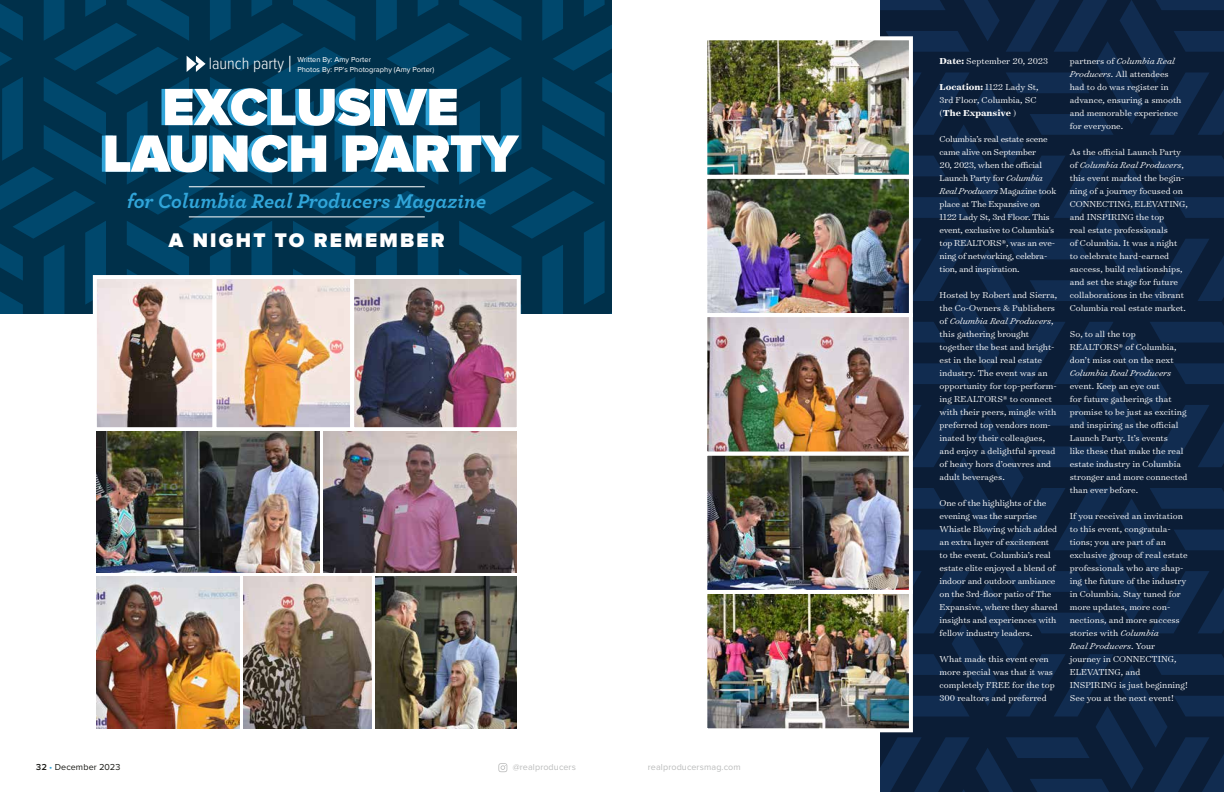
<style>
.page{position:relative;width:1224px;height:792px;background:#fff}
.page>*{position:absolute;margin:0;border:0;box-sizing:border-box;transform-origin:0 0}
.t1{font:900 54.3px/46.6px "Proxima Nova";color:#fff;text-align:center}
.t2{font:italic 700 20.8px "Archer Pro";color:#31a5d9}
.t3{font:900 20.4px "Proxima Nova";letter-spacing:.11em;color:#fff}
.t4{font:300 17px "Proxima Nova Cond";color:#fff}
.t5{font:300 9.8px/13px "Surveyor Text";color:#fff}
.t6{font:300 9.8px/13px "Surveyor Text";letter-spacing:-.02em;color:#fff}
.t7{font:italic 300 9.8px "Surveyor Text";color:#fff}
.t8{font:9px "Proxima Nova";letter-spacing:.01em;color:#bbbcbc}
.t9{font:9px "Proxima Nova";letter-spacing:.01em;color:#171713}
.t10{font:7.5px/10px "Proxima Nova";color:#fff}
.s1{font-weight:600}
.s2{color:#31a5d9}
.s3{font-weight:700}
.s4{font-style:italic}
</style>
<div class="page">
<svg style="left:498px;top:763px;width:9px;height:9px"></svg>
<svg style="left:880px;top:0;width:344px;height:792px;background:#0d2240"></svg>
<svg style="left:0;top:0;width:612px;height:313px;background:#003957"></svg>
<img style="left:244px;top:577px;width:127px;height:151px">
<img style="left:91px;top:273px;width:432px;height:160px">
<img style="left:375px;top:577px;width:142px;height:151px">
<img style="left:97px;top:431px;width:222px;height:142px">
<img style="left:323px;top:431px;width:194px;height:142px">
<img style="left:97px;top:577px;width:143px;height:151px">
<img style="left:707px;top:34px;width:208px;height:700px">
<hr style="left:189px;top:186px;width:236px;height:1px;background:#fff">
<hr style="left:189px;top:216px;width:236px;height:1px;background:#fff">
<svg style="left:187px;top:56px;width:19px;height:16px"></svg>
<svg style="left:290px;top:56px;width:1px;height:16px"></svg>
<h3 class="t4" style="left:209px;top:56px;width:77px">launch party</h3>
<p class="t10" style="left:297px;top:54px;width:138px">Written By: Amy Porter<br>Photos By: PP’s Photography (Amy Porter)</p>
<h1 class="t1" style="left:103px;top:86px;width:417px">EXCLUSIVE<br>LAUNCH PARTY</h1>
<h2 class="t2" style="left:127px;top:185px;width:361px">for Columbia Real Producers Magazine</h2>
<h3 class="t3" style="left:169px;top:231px;width:277px">A NIGHT TO REMEMBER</h3>
<p class="t9" style="left:36px;top:762px;width:86px"><span class="s1">32</span> <span class="s2">•</span> December 2023</p>
<p class="t8" style="left:513px;top:762px;width:65px">@realproducers</p>
<p class="t8" style="left:648px;top:762px;width:94px">realproducersmag.com</p>
<p class="t5" style="left:940px;top:54px;width:110px"><span class="s3">Date:</span> September 20, 2023</p>
<p class="t5" style="left:940px;top:80px;width:101px"><span class="s3">Location:</span> 1122 Lady St,<br>3rd Floor, Columbia, SC (<span class="s3">The Expansive</span> )</p>
<p class="t6" style="left:940px;top:132px;width:118px">Columbia’s real estate scene came alive on September<br>20, 2023, when the official<br>Launch Party for <span class="s4">Columbia<br>Real Producers</span> Magazine took place at The Expansive on<br>1122 Lady St, 3rd Floor. This event, exclusive to Columbia’s top REALTORS®, was an eve&shy;ning of networking, celebra&shy;tion, and inspiration.</p>
<p class="t5" style="left:940px;top:288px;width:119px">Hosted by Robert and Sierra, the Co-Owners &amp; Publishers of <span class="s4">Columbia Real Producers</span>, this gathering brought together the best and bright&shy;est in the local real estate industry. The event was an opportunity for top-perform&shy;ing REALTORS® to connect with their peers, mingle with preferred top vendors nom&shy;inated by their colleagues, and enjoy a delightful spread of heavy hors d’oeuvres and adult beverages.</p>
<p class="t5" style="left:940px;top:496px;width:120px">One of the highlights of the evening was the surprise<br>Whistle Blowing which added an extra layer of excitement to the event. Columbia’s real estate elite enjoyed a blend of indoor and outdoor ambiance on the 3rd-floor patio of The<br>Expansive, where they shared insights and experiences with fellow industry leaders.</p>
<p class="t5" style="left:940px;top:652px;width:117px">What made this event even more special was that it was completely FREE for the top<br>300 realtors and preferred</p>
<p class="t5" style="left:1070px;top:54px;width:113px">partners of <span class="s4">Columbia Real<br>Producers</span>. All attendees had to do was register in advance, ensuring a smooth and memorable experience for everyone.</p>
<p class="t5" style="left:1070px;top:145px;width:120px">As the official Launch Party of <span class="s4">Columbia Real Producers</span>, this event marked the begin&shy;ning of a journey focused on<br>CONNECTING, ELEVATING, and INSPIRING the top<br>real estate professionals<br>of Columbia. It was a night<br>to celebrate hard-earned success, build relationships, and set the stage for future collaborations in the vibrant<br>Columbia real estate market.</p>
<p class="t5" style="left:1070px;top:327px;width:108px">So, to all the top<br>REALTORS® of Columbia, don’t miss out on the next</p>
<p class="t7" style="left:1070px;top:366px;width:103px">Columbia Real Producers</p>
<p class="t5" style="left:1070px;top:379px;width:119px">event. Keep an eye out<br>for future gatherings that promise to be just as exciting and inspiring as the official<br>Launch Party. It’s events<br>like these that make the real estate industry in Columbia stronger and more connected than ever before.</p>
<p class="t5" style="left:1070px;top:509px;width:120px">If you received an invitation to this event, congratula&shy;tions; you are part of an exclusive group of real estate professionals who are shap&shy;ing the future of the industry in Columbia. Stay tuned for more updates, more con&shy;nections, and more success stories with <span class="s4">Columbia<br>Real Producers</span>. Your journey in CONNECTING,<br>ELEVATING, and<br>INSPIRING is just beginning!<br>See you at the next event!</p>
</div>
